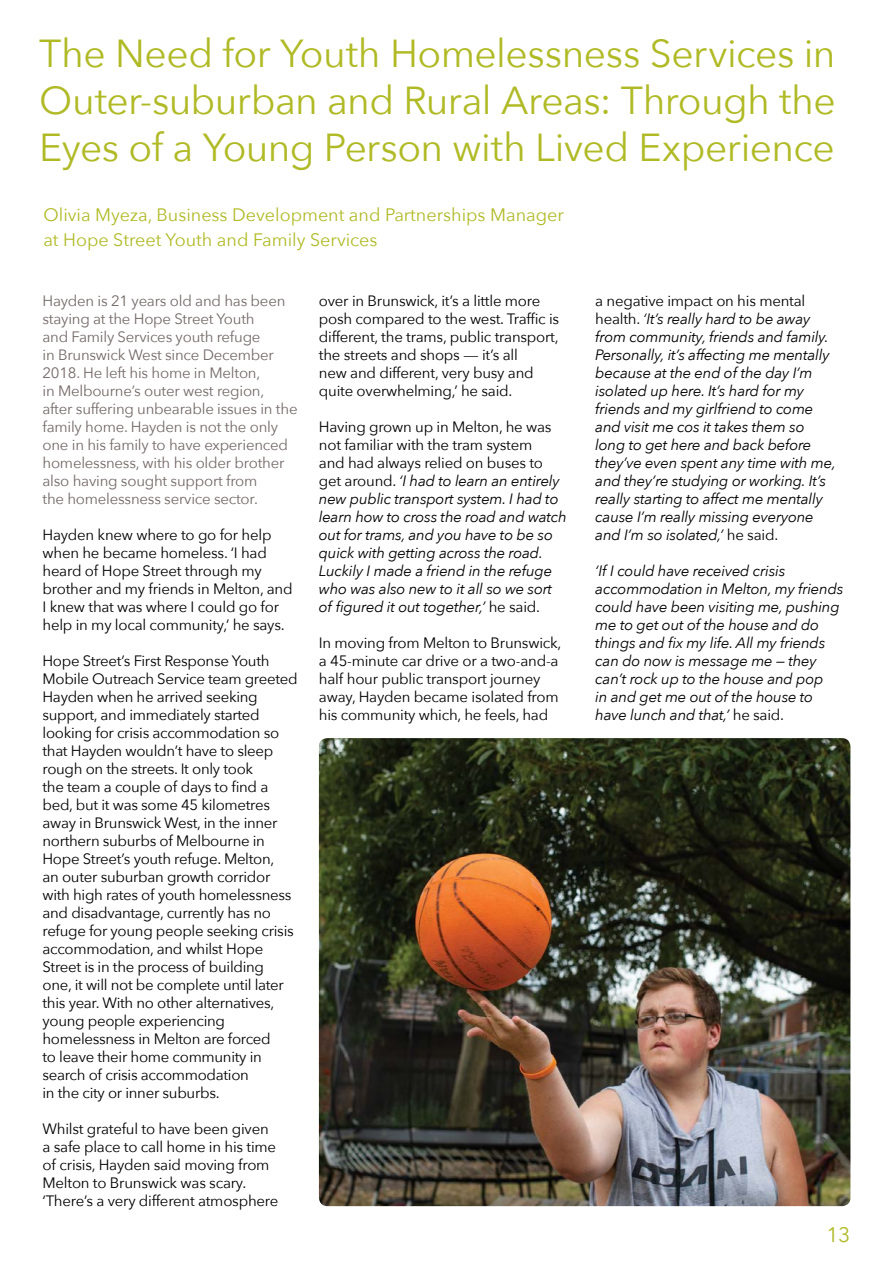
<style>
.page{position:relative;width:893px;height:1263px;background:#fff}
.page>*{position:absolute;margin:0;border:0;box-sizing:border-box;transform-origin:0 0}
.t1{font:39px/46.8px "Avenir Next";letter-spacing:-.015em;color:#b0ba25;text-align:justify}
.t2{font:21px "Avenir Next";color:#b0ba25}
.t3{font:18px/24.6px "Avenir Next";color:#b0ba25}
.t4{font:15px/18px "Avenir Next";letter-spacing:-.02em;color:#000}
.t5{font:italic 15px/18px "Avenir Next";letter-spacing:-.015em;color:#000}
.t6{font:15px/18px "Avenir Next";letter-spacing:-.015em;color:#736967}
.s1{font-style:normal}
</style>
<div class="page">
<img style="left:319px;top:738px;width:531px;height:468px">
<h1 class="t1" style="left:39px;top:29px;width:798px">The Need for Youth Homelessness Services in Outer‑suburban and Rural Areas: Through the Eyes of a Young Person with Lived Experience</h1>
<p class="t3" style="left:44px;top:202px;width:522px">Olivia Myeza, Business Development and Partnerships Manager at Hope Street Youth and Family Services</p>
<p class="t6" style="left:43px;top:291px;width:257px">Hayden is 21 years old and has been staying at the Hope Street Youth<br>and Family Services youth refuge<br>in Brunswick West since December 2018. He left his home in Melton,<br>in Melbourne’s outer west region, after suffering unbearable issues in the family home. Hayden is not the only one in his family to have experienced homelessness, with his older brother also having sought support from<br>the homelessness service sector.</p>
<p class="t4" style="left:43px;top:525px;width:252px">Hayden knew where to go for help when he became homeless. ‘I had heard of Hope Street through my brother and my friends in Melton, and I knew that was where I could go for help in my local community,’ he says.</p>
<p class="t4" style="left:43px;top:651px;width:257px">Hope Street’s First Response Youth Mobile Outreach Service team greeted Hayden when he arrived seeking support, and immediately started looking for crisis accommodation so that Hayden wouldn’t have to sleep rough on the streets. It only took<br>the team a couple of days to find a bed, but it was some 45 kilometres away in Brunswick West, in the inner northern suburbs of Melbourne in Hope Street’s youth refuge. Melton,<br>an outer suburban growth corridor with high rates of youth homelessness and disadvantage, currently has no refuge for young people seeking crisis accommodation, and whilst Hope Street is in the process of building<br>one, it will not be complete until later this year. With no other alternatives, young people experiencing homelessness in Melton are forced<br>to leave their home community in search of crisis accommodation<br>in the city or inner suburbs.</p>
<p class="t4" style="left:43px;top:1119px;width:237px">Whilst grateful to have been given a safe place to call home in his time of crisis, Hayden said moving from Melton to Brunswick was scary. ‘There’s a very different atmosphere</p>
<p class="t4" style="left:319px;top:291px;width:242px">over in Brunswick, it’s a little more posh compared to the west. Traffic is different, the trams, public transport, the streets and shops —it’s all<br>new and different, very busy and quite overwhelming,’ he said.</p>
<p class="t5" style="left:319px;top:417px;width:249px"><span class="s1">Having grown up in Melton, he was not familiar with the tram system<br>and had always relied on buses to get around.</span> ‘I had to learn an entirely new public transport system. I had to learn how to cross the road and watch out for trams, and you have to be so quick with getting across the road.<br>Luckily I made a friend in the refuge who was also new to it all so we sort of figured it out together,’ <span class="s1">he said.</span></p>
<p class="t4" style="left:319px;top:633px;width:244px">In moving from Melton to Brunswick, a 45‑minute car drive or a two‑and‑a half hour public transport journey away, Hayden became isolated from his community which, he feels, had</p>
<p class="t5" style="left:595px;top:291px;width:242px"><span class="s1">a negative impact on his mental health.</span> ‘It’s really hard to be away from community, friends and family.<br>Personally, it’s affecting me mentally because at the end of the day I’m isolated up here. It’s hard for my friends and my girlfriend to come and visit me cos it takes them so long to get here and back before they’ve even spent any time with me, and they’re studying or working. It’s really starting to affect me mentally cause I’m really missing everyone and I’m so isolated,’ <span class="s1">he said.</span></p>
<p class="t5" style="left:595px;top:561px;width:250px">‘If I could have received crisis accommodation in Melton, my friends could have been visiting me, pushing me to get out of the house and do things and fix my life. All my friends can do now is message me — they can’t rock up to the house and pop<br>in and get me out of the house to have lunch and that,’ <span class="s1">he said.</span></p>
<h2 class="t2" style="left:826px;top:1217px;width:25px">13</h2>
</div>
